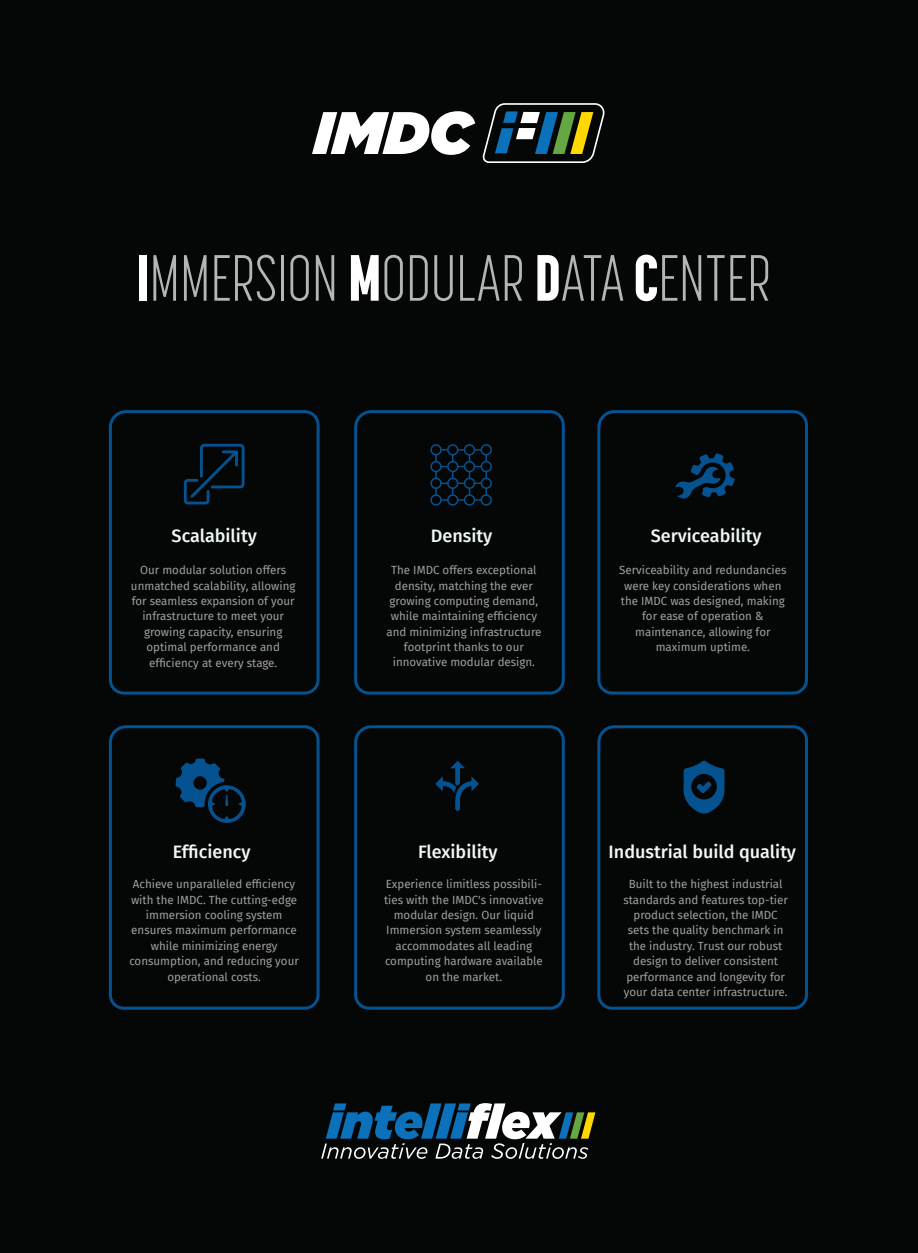
<style>
.page{position:relative;width:918px;height:1253px;background:#050706}
.page>*{position:absolute;margin:0;border:0;box-sizing:border-box;transform-origin:0 0}
.t1{font:300 64.65px "Korolev Compressed";color:#b4b5b5}
.t2{font:500 18px "Fira Sans";color:#f0f9f8}
.t3{font:11.55px/15.5px "Fira Sans";color:#a09f9f;text-align:center}
.s1{font-weight:800;color:#fff}
</style>
<div class="page">
<svg style="left:108px;top:410px;width:212px;height:285px"></svg>
<svg style="left:354px;top:410px;width:211px;height:285px"></svg>
<svg style="left:597px;top:410px;width:211px;height:285px"></svg>
<svg style="left:108px;top:725px;width:212px;height:285px"></svg>
<svg style="left:354px;top:725px;width:211px;height:285px"></svg>
<svg style="left:597px;top:725px;width:211px;height:285px"></svg>
<svg style="left:184px;top:444px;width:61px;height:60px"></svg>
<svg style="left:430px;top:443px;width:63px;height:63px"></svg>
<svg style="left:675px;top:453px;width:60px;height:45px"></svg>
<svg style="left:435px;top:761px;width:44px;height:50px"></svg>
<svg style="left:683px;top:760px;width:42px;height:54px"></svg>
<svg style="left:176px;top:758px;width:70px;height:65px"></svg>
<svg style="left:312px;top:111px;width:163px;height:44px"></svg>
<svg style="left:482px;top:103px;width:123px;height:60px"></svg>
<svg style="left:321px;top:1103px;width:274px;height:56px"></svg>
<p class="t1" style="left:136px;top:243px;width:636px"><span class="s1">I</span>MMERSION <span class="s1">M</span>ODULAR <span class="s1">D</span>ATA<span class="s1">C</span>ENTER</p>
<p class="t2" style="left:172px;top:521px;width:87px">Scalability</p>
<p class="t3" style="left:131px;top:562px;width:166px">Our modular solution offers unmatched scalability, allowing for seamless expansion of your infrastructure to meet your growing capacity, ensuring optimal performance and efficiency at every stage.</p>
<p class="t3" style="left:386px;top:562px;width:156px">The IMDC offers exceptional density, matching the ever growing computing demand, while maintaining efficiency and minimizing infrastructure footprint thanks to our innovative modular design.</p>
<p class="t3" style="left:619px;top:562px;width:169px">Serviceability and redundancies were key considerations when the IMDC was designed, making for ease of operation &amp; maintenance, allowing for maximum uptime.</p>
<p class="t2" style="left:431px;top:521px;width:63px">Density</p>
<p class="t2" style="left:651px;top:521px;width:112px">Serviceability</p>
<p class="t2" style="left:173px;top:837px;width:79px">Efficiency</p>
<p class="t2" style="left:418px;top:837px;width:81px">Flexibility</p>
<p class="t2" style="left:609px;top:837px;width:189px">Industrial build quality</p>
<p class="t3" style="left:129px;top:876px;width:171px">Achieve unparalleled efficiency with the IMDC. The cutting-edge immersion cooling system ensures maximum performance while minimizing energy consumption, and reducing your operational costs.</p>
<p class="t3" style="left:384px;top:876px;width:161px">Experience limitless possibili&shy;ties with the IMDC's innovative modular design. Our liquid<br>Immersion system seamlessly accommodates all leading computing hardware available on the market.</p>
<p class="t3" style="left:624px;top:876px;width:166px">Built to the highest industrial standards and features top-tier product selection, the IMDC sets the quality benchmark in the industry. Trust our robust design to deliver consistent performance and longevity for your data center infrastructure.</p>
</div>
